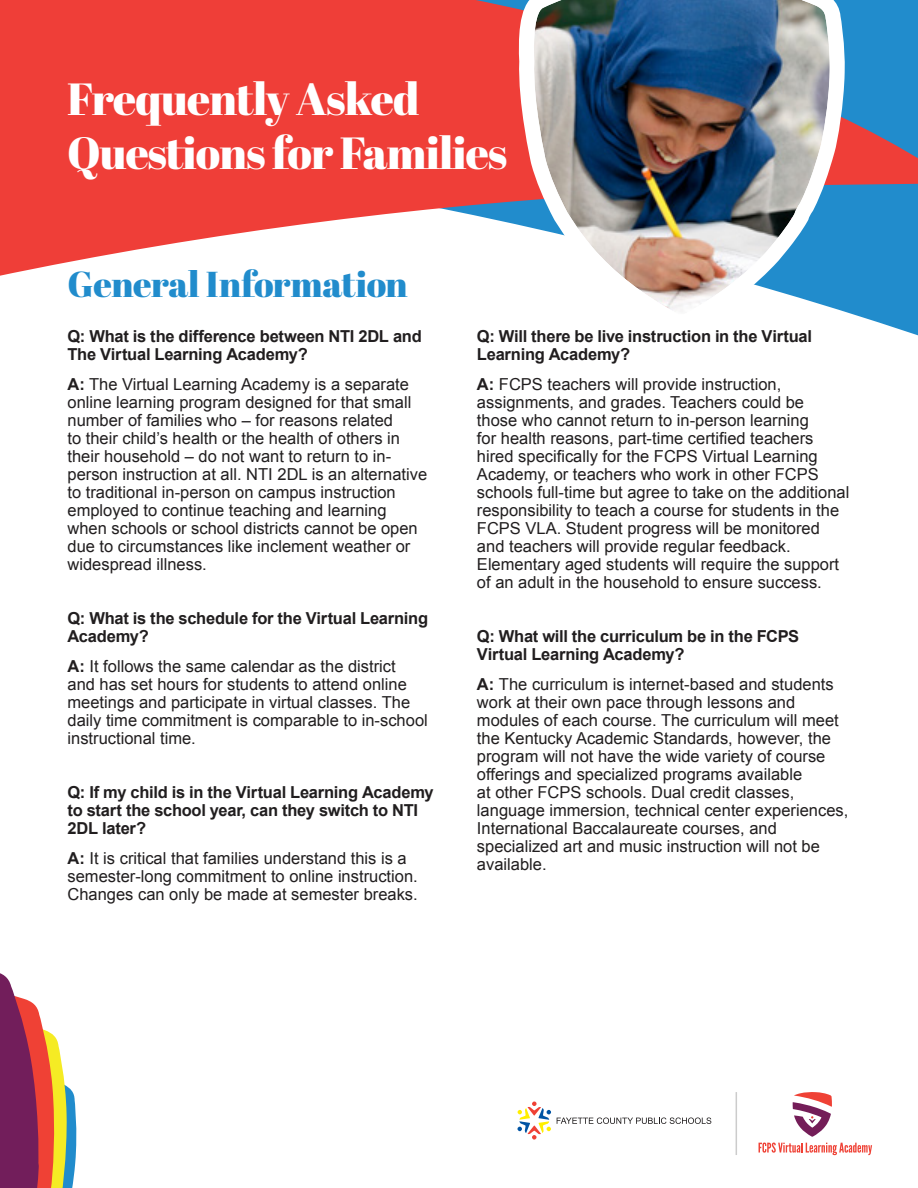
<style>
.page{position:relative;width:918px;height:1188px;background:#fff}
.page>*{position:absolute;margin:0;border:0;box-sizing:border-box;transform-origin:0 0}
.t1{font:45px/54px "Abril Fatface";letter-spacing:-.02em;color:#fff}
.t2{font:36px "Abril Fatface";letter-spacing:-.015em;color:#218ccc}
.t3{font:16.5px/18px "Arial";color:#211e1f}
.t4{font:700 16.5px/18px "Arial";letter-spacing:-.015em;color:#211e1f}
.s1{font-weight:700}
</style>
<div class="page">
<svg style="left:518px;top:1102px;width:33px;height:38px"></svg>
<svg style="left:557px;top:1118px;width:154px;height:6px"></svg>
<hr style="left:736px;top:1092px;width:1px;height:63px;background:#ccc">
<svg style="left:0;top:973px;width:77px;height:215px"></svg>
<svg style="left:793px;top:1092px;width:39px;height:45px"></svg>
<svg style="left:759px;top:1143px;width:113px;height:12px"></svg>
<svg style="left:0;top:0;width:918px;height:336px;fill:#ef3e38"></svg>
<img style="left:506px;top:0;width:346px;height:336px">
<h1 class="t1" style="left:67px;top:71px;width:442px">Frequently Asked<br>Questions for Families</h1>
<h2 class="t2" style="left:68px;top:259px;width:342px">General Information</h2>
<p class="t4" style="left:68px;top:328px;width:356px">Q: What is the difference between NTI 2DL and<br>The Virtual Learning Academy?</p>
<p class="t3" style="left:68px;top:375px;width:361px"><span class="s1">A:</span> The Virtual Learning Academy is a separate online learning program designed for that small number of families who – for reasons related<br>to their child’s health or the health of others in their household – do not want to return to in&shy;person instruction at all. NTI 2DL is an alternative to traditional in-person on campus instruction employed to continue teaching and learning when schools or school districts cannot be open due to circumstances like inclement weather or widespread illness.</p>
<p class="t4" style="left:68px;top:610px;width:362px">Q: What is the schedule for the Virtual Learning<br>Academy?</p>
<p class="t3" style="left:68px;top:657px;width:362px"><span class="s1">A:</span> It follows the same calendar as the district<br>and has set hours for students to attend online meetings and participate in virtual classes. The daily time commitment is comparable to in-school instructional time.</p>
<p class="t4" style="left:68px;top:784px;width:368px">Q: If my child is in the Virtual Learning Academy to start the school year, can they switch to NTI<br>2DL later?</p>
<p class="t3" style="left:68px;top:849px;width:352px"><span class="s1">A:</span> It is critical that families understand this is a semester-long commitment to online instruction.<br>Changes can only be made at semester breaks.</p>
<p class="t4" style="left:477px;top:328px;width:337px">Q: Will there be live instruction in the Virtual<br>Learning Academy?</p>
<p class="t3" style="left:477px;top:375px;width:374px"><span class="s1">A:</span> FCPS teachers will provide instruction, assignments, and grades. Teachers could be<br>those who cannot return to in-person learning<br>for health reasons, part-time certified teachers hired specifically for the FCPS Virtual Learning Academy, or teachers who work in other FCPS schools full-time but agree to take on the additional responsibility to teach a course for students in the FCPS VLA. Student progress will be monitored and teachers will provide regular feedback.<br>Elementary aged students will require the support of an adult in the household to ensure success.</p>
<p class="t4" style="left:477px;top:628px;width:324px">Q: What will the curriculum be in the FCPS<br>Virtual Learning Academy?</p>
<p class="t3" style="left:477px;top:675px;width:373px"><span class="s1">A:</span> The curriculum is internet-based and students work at their own pace through lessons and modules of each course. The curriculum will meet the Kentucky Academic Standards, however, the program will not have the wide variety of course offerings and specialized programs available<br>at other FCPS schools. Dual credit classes, language immersion, technical center experiences, International Baccalaureate courses, and specialized art and music instruction will not be available.</p>
</div>
